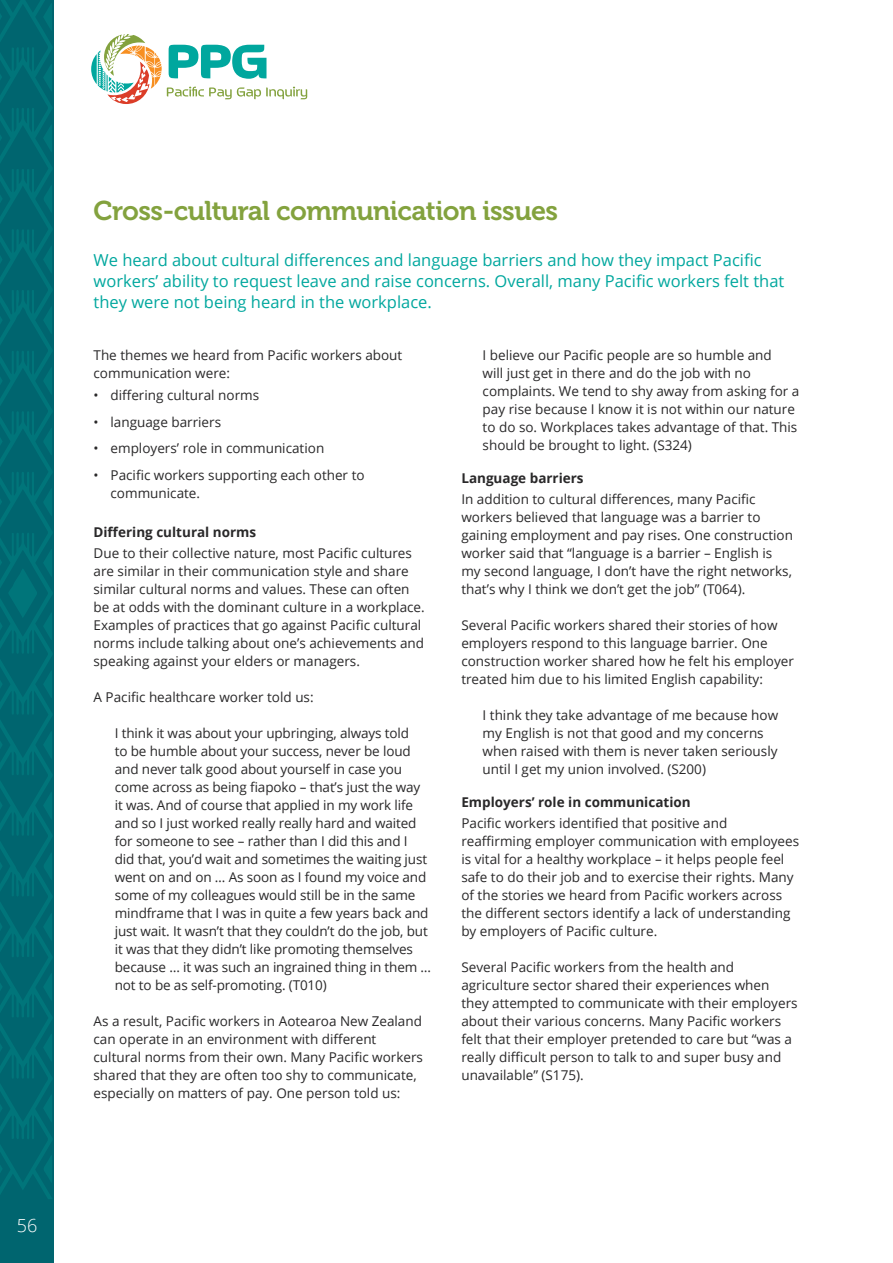
<style>
.page{position:relative;width:893px;height:1263px;background:#fff}
.page>*{position:absolute;margin:0;border:0;box-sizing:border-box;transform-origin:0 0}
.t1{font:27px "Museo 700";letter-spacing:-.02em;color:#83a23e}
.t2{font:300 18px "Open Sans";color:#fff}
.t3{font:16.5px/21px "Open Sans";color:#00a79e}
.t4{font:13.5px/18px "Open Sans";color:#292829}
.t5{font:700 13.5px "Open Sans";color:#292829}
</style>
<div class="page">
<div style="left:0;top:0;width:54px;height:1263px;background:#00656f"></div>
<svg style="left:0;top:0;width:53px;height:1199px"></svg>
<svg style="left:0;top:913px;width:3px;height:31px"></svg>
<svg style="left:0;top:972px;width:3px;height:29px"></svg>
<svg style="left:0;top:2px;width:52px;height:639px"></svg>
<svg style="left:0;top:670px;width:3px;height:32px"></svg>
<svg style="left:0;top:852px;width:3px;height:31px"></svg>
<svg style="left:0;top:731px;width:3px;height:31px"></svg>
<svg style="left:0;top:792px;width:3px;height:31px"></svg>
<svg style="left:0;top:1154px;width:3px;height:32px"></svg>
<svg style="left:0;top:1033px;width:3px;height:28px"></svg>
<svg style="left:0;top:1094px;width:3px;height:28px"></svg>
<svg style="left:91px;top:34px;width:216px;height:70px"></svg>
<h2 class="t2" style="left:17px;top:1213px;width:22px">56</h2>
<h1 class="t1" style="left:94px;top:196px;width:466px">Cross-cultural communication issues</h1>
<p class="t3" style="left:94px;top:249px;width:692px">We heard about cultural differences and language barriers and how they impact Pacific workers’ ability to request leave and raise concerns. Overall, many Pacific workers felt that they were not being heard in the workplace.</p>
<p class="t4" style="left:94px;top:346px;width:310px">The themes we heard from Pacific workers about communication were:</p>
<p class="t4" style="left:94px;top:386px;width:167px">• differing cultural norms</p>
<p class="t4" style="left:94px;top:412px;width:129px">• language barriers</p>
<p class="t4" style="left:94px;top:439px;width:232px">• employers’ role in communication</p>
<p class="t4" style="left:111px;top:466px;width:256px;text-indent:-17px">• Pacific workers supporting each other to communicate.</p>
<p class="t5" style="left:94px;top:523px;width:164px">Differing cultural norms</p>
<p class="t4" style="left:94px;top:544px;width:333px">Due to their collective nature, most Pacific cultures are similar in their communication style and share similar cultural norms and values. These can often be at odds with the dominant culture in a workplace.<br>Examples of practices that go against Pacific cultural norms include talking about one’s achievements and speaking against your elders or managers.</p>
<p class="t4" style="left:94px;top:688px;width:222px">A Pacific healthcare worker told us:</p>
<p class="t4" style="left:115px;top:724px;width:318px">I think it was about your upbringing, always told<br>to be humble about your success, never be loud and never talk good about yourself in case you come across as being fiapoko – that’s just the way it was. And of course that applied in my work life and so I just worked really really hard and waited for someone to see – rather than I did this and I<br>did that, you’d wait and sometimes the waiting just went on and on … As soon as I found my voice and some of my colleagues would still be in the same mindframe that I was in quite a few years back and just wait. It wasn’t that they couldn’t do the job, but it was that they didn’t like promoting themselves because … it was such an ingrained thing in them … not to be as self-promoting. (T010)</p>
<p class="t4" style="left:94px;top:1012px;width:331px">As a result, Pacific workers in Aotearoa New Zealand can operate in an environment with different cultural norms from their own. Many Pacific workers shared that they are often too shy to communicate, especially on matters of pay. One person told us:</p>
<p class="t4" style="left:483px;top:346px;width:318px">I believe our Pacific people are so humble and<br>will just get in there and do the job with no complaints. We tend to shy away from asking for a pay rise because I know it is not within our nature to do so. Workplaces takes advantage of that. This should be brought to light. (S324)</p>
<p class="t5" style="left:461px;top:468px;width:124px">Language barriers</p>
<p class="t4" style="left:461px;top:490px;width:333px">In addition to cultural differences, many Pacific workers believed that language was a barrier to gaining employment and pay rises. One construction worker said that “language is a barrier – English is my second language, I don’t have the right networks, that’s why I think we don’t get the job” (T064).</p>
<p class="t4" style="left:461px;top:616px;width:334px">Several Pacific workers shared their stories of how employers respond to this language barrier. One construction worker shared how he felt his employer treated him due to his limited English capability:</p>
<p class="t4" style="left:483px;top:706px;width:297px">I think they take advantage of me because how my English is not that good and my concerns when raised with them is never taken seriously until I get my union involved. (S200)</p>
<p class="t5" style="left:461px;top:792px;width:231px">Employers’ role in communication</p>
<p class="t4" style="left:461px;top:814px;width:339px">Pacific workers identified that positive and reaffirming employer communication with employees is vital for a healthy workplace – it helps people feel safe to do their job and to exercise their rights. Many of the stories we heard from Pacific workers across the different sectors identify a lack of understanding by employers of Pacific culture.</p>
<p class="t4" style="left:461px;top:958px;width:338px">Several Pacific workers from the health and agriculture sector shared their experiences when they attempted to communicate with their employers about their various concerns. Many Pacific workers felt that their employer pretended to care but “was a really difficult person to talk to and super busy and unavailable” (S175).</p>
</div>
